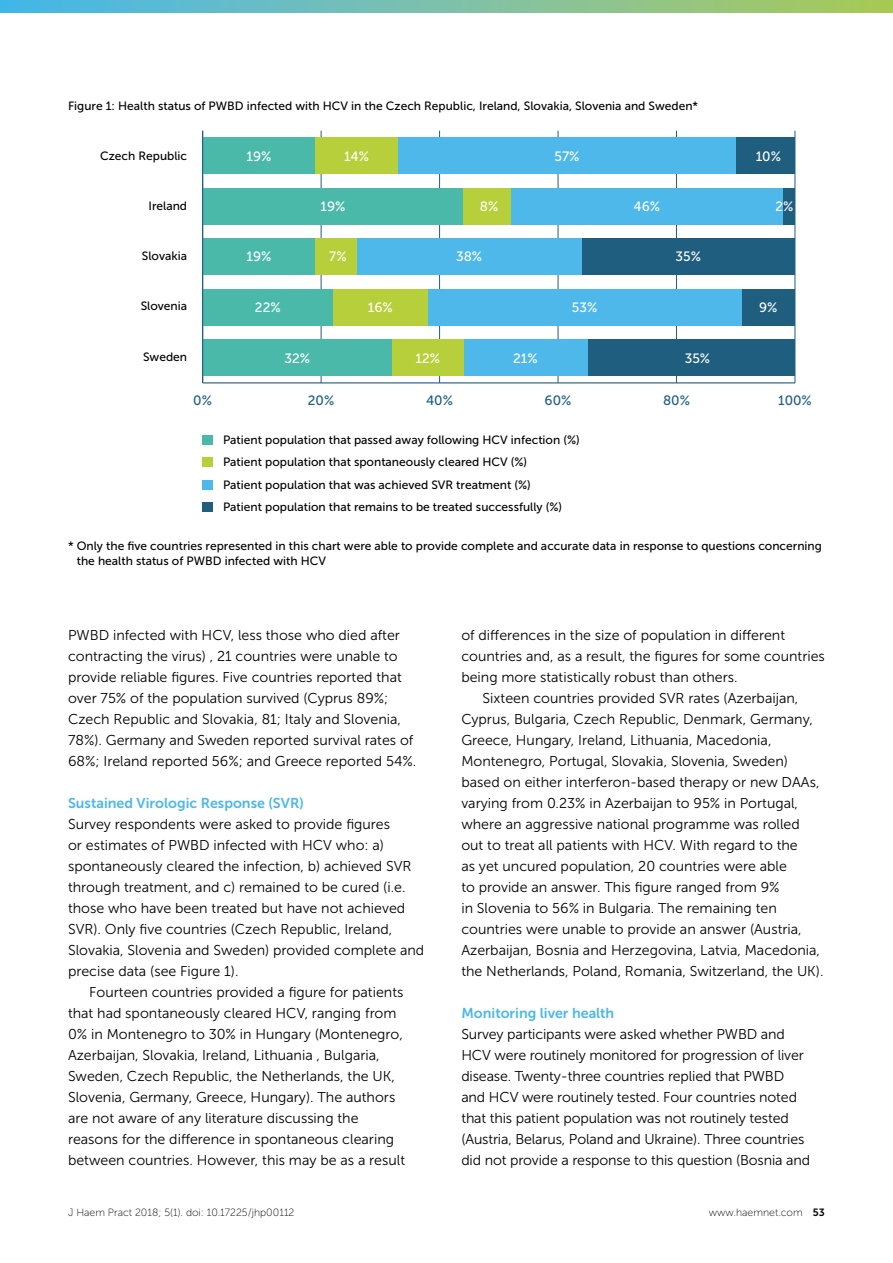
<style>
.page{position:relative;width:893px;height:1263px;background:#fff}
.page>*{position:absolute;margin:0;border:0;box-sizing:border-box;transform-origin:0 0}
.t1{font:14.25px/21px "Museo Sans 300";color:#000}
.t2{font:14.25px "Museo Sans 700";color:#4db8e9}
.t3{font:13.5px "Museo Sans 500";color:#fff}
.t4{font:13.5px "Museo Sans 500";color:#1f5e7f}
.t5{font:12px/22.5px "Museo Sans 500";color:#000}
.t6{font:10.5px "Museo Sans 100";color:#000}
.s1{font-family:"Museo Sans 700"}
</style>
<div class="page">
<svg style="left:0;top:0;width:893px;height:13px;background:#7ac0a5"></svg>
<hr style="left:203px;top:382px;width:592px;height:1px;background:#1f5e7f">
<hr style="left:321px;top:131px;width:1px;height:252px;background:#1f5e7f">
<hr style="left:439px;top:131px;width:1px;height:252px;background:#1f5e7f">
<hr style="left:558px;top:131px;width:1px;height:252px;background:#1f5e7f">
<hr style="left:676px;top:131px;width:1px;height:252px;background:#1f5e7f">
<hr style="left:795px;top:131px;width:1px;height:252px;background:#1f5e7f">
<div style="left:736px;top:138px;width:59px;height:36px;background:#1f5e7f"></div>
<div style="left:783px;top:188px;width:12px;height:37px;background:#1f5e7f"></div>
<div style="left:582px;top:239px;width:213px;height:36px;background:#1f5e7f"></div>
<div style="left:742px;top:289px;width:53px;height:36px;background:#1f5e7f"></div>
<div style="left:588px;top:340px;width:207px;height:36px;background:#1f5e7f"></div>
<div style="left:398px;top:138px;width:338px;height:36px;background:#4eb8ea"></div>
<div style="left:511px;top:188px;width:272px;height:37px;background:#4eb8ea"></div>
<div style="left:357px;top:239px;width:225px;height:36px;background:#4eb8ea"></div>
<div style="left:428px;top:289px;width:314px;height:36px;background:#4eb8ea"></div>
<div style="left:463px;top:340px;width:125px;height:36px;background:#4eb8ea"></div>
<div style="left:315px;top:138px;width:83px;height:36px;background:#b7cf3a"></div>
<div style="left:463px;top:188px;width:48px;height:37px;background:#b7cf3a"></div>
<div style="left:315px;top:239px;width:42px;height:36px;background:#b7cf3a"></div>
<div style="left:333px;top:289px;width:95px;height:36px;background:#b7cf3a"></div>
<div style="left:392px;top:340px;width:71px;height:36px;background:#b7cf3a"></div>
<div style="left:203px;top:138px;width:112px;height:36px;background:#4bb9a9"></div>
<div style="left:203px;top:188px;width:260px;height:37px;background:#4bb9a9"></div>
<div style="left:203px;top:239px;width:112px;height:36px;background:#4bb9a9"></div>
<div style="left:203px;top:289px;width:130px;height:36px;background:#4bb9a9"></div>
<div style="left:203px;top:340px;width:189px;height:36px;background:#4bb9a9"></div>
<hr style="left:202px;top:131px;width:1px;height:252px;background:#1f5e7f">
<div style="left:203px;top:435px;width:10px;height:10px;background:#4bb9a9"></div>
<div style="left:203px;top:457px;width:10px;height:10px;background:#b7cf3a"></div>
<div style="left:203px;top:480px;width:10px;height:10px;background:#4eb8ea"></div>
<div style="left:203px;top:502px;width:10px;height:10px;background:#1f5e7f"></div>
<p class="t5" style="left:68px;top:94px;width:632px">Figure 1: Health status of PWBD infected with HCV in the Czech Republic, Ireland, Slovakia, Slovenia and Sweden*</p>
<p class="t5" style="left:100px;top:145px;width:89px">Czech Republic</p>
<p class="t5" style="left:149px;top:194px;width:40px">Ireland</p>
<p class="t3" style="left:246px;top:149px;width:26px">19%</p>
<p class="t3" style="left:344px;top:149px;width:26px">14%</p>
<p class="t3" style="left:554px;top:149px;width:27px">57%</p>
<p class="t3" style="left:756px;top:149px;width:27px">10%</p>
<p class="t3" style="left:320px;top:198px;width:26px">19%</p>
<p class="t3" style="left:480px;top:198px;width:20px">8%</p>
<p class="t3" style="left:634px;top:198px;width:28px">46%</p>
<p class="t3" style="left:775px;top:198px;width:19px">2%</p>
<p class="t5" style="left:142px;top:245px;width:47px">Slovakia</p>
<p class="t3" style="left:246px;top:249px;width:26px">19%</p>
<p class="t3" style="left:329px;top:249px;width:19px">7%</p>
<p class="t3" style="left:456px;top:249px;width:28px">38%</p>
<p class="t3" style="left:676px;top:249px;width:27px">35%</p>
<p class="t5" style="left:141px;top:295px;width:48px">Slovenia</p>
<p class="t3" style="left:255px;top:300px;width:27px">22%</p>
<p class="t3" style="left:368px;top:300px;width:26px">16%</p>
<p class="t3" style="left:572px;top:300px;width:27px">53%</p>
<p class="t3" style="left:759px;top:300px;width:20px">9%</p>
<p class="t5" style="left:143px;top:345px;width:46px">Sweden</p>
<p class="t3" style="left:285px;top:350px;width:27px">32%</p>
<p class="t3" style="left:415px;top:350px;width:26px">12%</p>
<p class="t3" style="left:513px;top:350px;width:26px">21%</p>
<p class="t3" style="left:685px;top:350px;width:27px">35%</p>
<p class="t4" style="left:193px;top:392px;width:20px">0%</p>
<p class="t4" style="left:308px;top:392px;width:28px">20%</p>
<p class="t4" style="left:426px;top:392px;width:28px">40%</p>
<p class="t4" style="left:545px;top:392px;width:28px">60%</p>
<p class="t4" style="left:663px;top:392px;width:28px">80%</p>
<p class="t4" style="left:778px;top:392px;width:35px">100%</p>
<p class="t5" style="left:223px;top:428px;width:358px">Patient population that passed away following HCV infection (%)<br>Patient population that spontaneously cleared HCV (%)<br>Patient population that was achieved SVR treatment (%)<br>Patient population that remains to be treated successfully (%)</p>
<p class="t5" style="left:77px;top:539px;width:747px;line-height:14.4px;text-indent:-9px">* Only the five countries represented in this chart were able to provide complete and accurate data in response to questions concerning the health status of PWBD infected with HCV</p>
<p class="t1" style="left:68px;top:624px;width:350px">PWBD infected with HCV, less those who died after contracting the virus) , 21 countries were unable to provide reliable figures. Five countries reported that over 75% of the population survived (Cyprus 89%; Czech Republic and Slovakia, 81; Italy and Slovenia, 78%). Germany and Sweden reported survival rates of 68%; Ireland reported 56%; and Greece reported 54%.</p>
<p class="t2" style="left:68px;top:795px;width:237px">Sustained Virologic Response (SVR)</p>
<p class="t1" style="left:68px;top:813px;width:358px">Survey respondents were asked to provide figures<br>or estimates of PWBD infected with HCV who: a) spontaneously cleared the infection, b) achieved SVR through treatment, and c) remained to be cured (i.e. those who have been treated but have not achieved SVR). Only five countries (Czech Republic, Ireland, Slovakia, Slovenia and Sweden) provided complete and precise data (see Figure 1).</p>
<p class="t1" style="left:68px;top:981px;width:339px;text-indent:21px">Fourteen countries provided a figure for patients that had spontaneously cleared HCV, ranging from 0% in Montenegro to 30% in Hungary (Montenegro, Azerbaijan, Slovakia, Ireland, Lithuania , Bulgaria, Sweden, Czech Republic, the Netherlands, the UK, Slovenia, Germany, Greece, Hungary). The authors are not aware of any literature discussing the reasons for the difference in spontaneous clearing between countries. However, this may be as a result</p>
<p class="t1" style="left:461px;top:624px;width:325px">of differences in the size of population in different</p>
<p class="t1" style="left:461px;top:645px;width:365px">countries and, as a result, the figures for some countries</p>
<p class="t1" style="left:461px;top:666px;width:278px">being more statistically robust than others.</p>
<p class="t1" style="left:483px;top:687px;width:317px">Sixteen countries provided SVR rates (Azerbaijan,</p>
<p class="t1" style="left:461px;top:708px;width:353px">Cyprus, Bulgaria, Czech Republic, Denmark, Germany,</p>
<p class="t1" style="left:461px;top:729px;width:312px">Greece, Hungary, Ireland, Lithuania, Macedonia,</p>
<p class="t1" style="left:461px;top:750px;width:328px">Montenegro, Portugal, Slovakia, Slovenia, Sweden)</p>
<p class="t1" style="left:461px;top:771px;width:360px">based on either interferon-based therapy or new DAAs,</p>
<p class="t1" style="left:461px;top:792px;width:338px">varying from 0.23% in Azerbaijan to 95% in Portugal,</p>
<p class="t1" style="left:461px;top:813px;width:340px">where an aggressive national programme was rolled</p>
<p class="t1" style="left:461px;top:834px;width:338px">out to treat all patients with HCV. With regard to the</p>
<p class="t1" style="left:461px;top:855px;width:327px">as yet uncured population, 20 countries were able</p>
<p class="t1" style="left:461px;top:876px;width:320px">to provide an answer. This figure ranged from 9%</p>
<p class="t1" style="left:461px;top:897px;width:317px">in Slovenia to 56% in Bulgaria. The remaining ten</p>
<p class="t1" style="left:461px;top:918px;width:342px">countries were unable to provide an answer (Austria,</p>
<p class="t1" style="left:461px;top:939px;width:360px">Azerbaijan, Bosnia and Herzegovina, Latvia, Macedonia,</p>
<p class="t1" style="left:461px;top:960px;width:364px">the Netherlands, Poland, Romania, Switzerland, the UK).</p>
<p class="t2" style="left:461px;top:1005px;width:155px">Monitoring liver health</p>
<p class="t1" style="left:461px;top:1023px;width:350px">Survey participants were asked whether PWBD and HCV were routinely monitored for progression of liver disease. Twenty-three countries replied that PWBD and HCV were routinely tested. Four countries noted that this patient population was not routinely tested (Austria, Belarus, Poland and Ukraine). Three countries did not provide a response to this question (Bosnia and</p>
<p class="t6" style="left:68px;top:1206px;width:228px">J Haem Pract 2018; 5(1). doi: 10.17225/jhp00112</p>
<p class="t6" style="left:709px;top:1206px;width:118px">www.haemnet.com <span class="s1">53</span></p>
</div>
